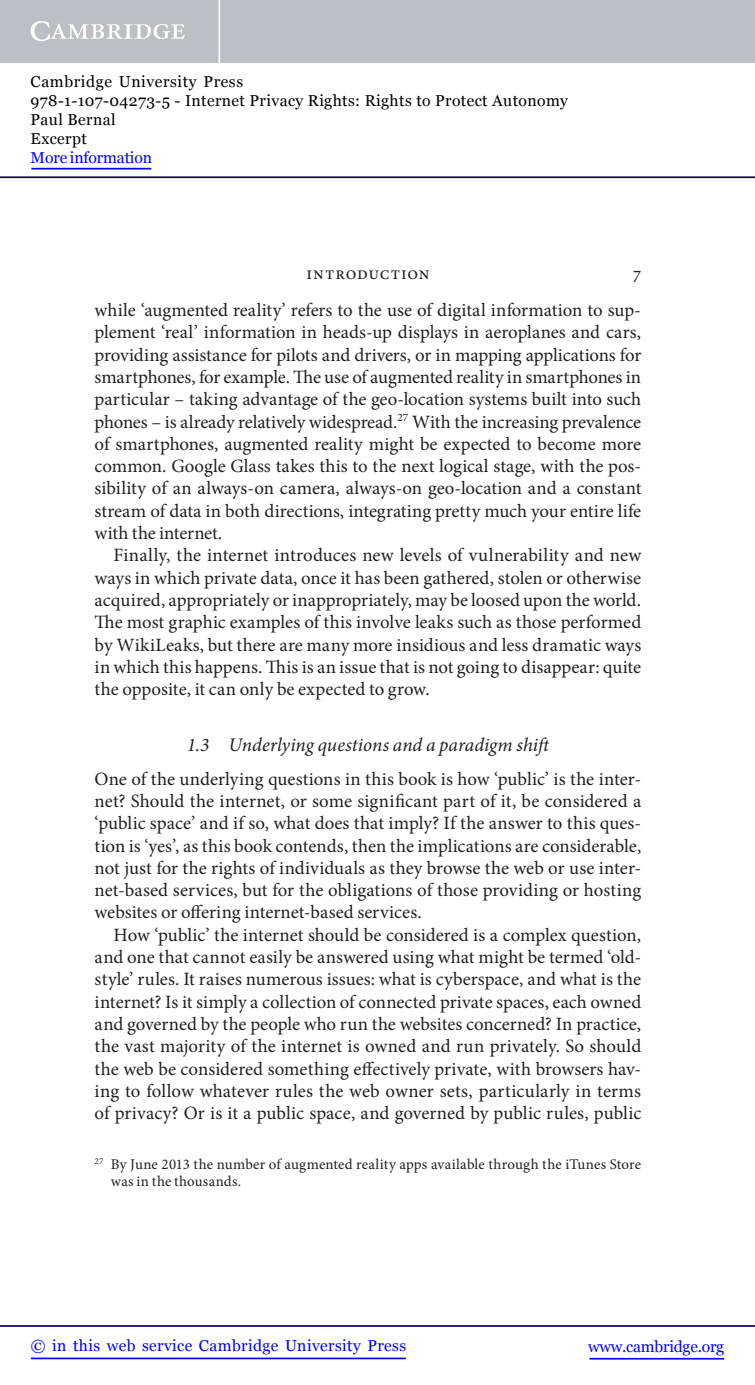
<style>
.page{position:relative;width:755px;height:1385px;background:#fff}
.page>*{position:absolute;margin:0;border:0;box-sizing:border-box;transform-origin:0 0}
.t1{font:italic 19.25px "Minion Pro";color:#231f20}
.t2{font:18.9px/22.2px "Minion Pro";color:#231f20;text-align:justify}
.t3{font:18.38px "Minion Pro";letter-spacing:.04em;color:#231f20}
.t4{font:15.75px/18.9px "Georgia";letter-spacing:.025em;color:#000}
.t5{font:15.75px "Georgia";letter-spacing:.025em;color:#00f}
.t6{font:15.75px "Georgia";letter-spacing:-.015em;color:#00f}
.t7{font:15.75px "Georgia";letter-spacing:-.01em;color:#00f}
.t8{font:14.88px/17.5px "Minion Pro";letter-spacing:.005em;color:#231f20}
</style>
<div class="page">
<hr style="left:589px;top:1358px;width:134px;height:1px;background:#00f">
<hr style="left:0;top:1325px;width:754px;height:2px;background:#150666">
<hr style="left:31px;top:1357px;width:374px;height:2px;background:#00f">
<div style="left:0;top:0;width:754px;height:63px;background:#bac0c6"></div>
<svg style="left:31px;top:21px;width:154px;height:20px"></svg>
<hr style="left:218px;top:0;width:2px;height:63px;background:#fff">
<hr style="left:0;top:176px;width:754px;height:2px;background:#150666">
<hr style="left:31px;top:168px;width:120px;height:1px;background:#00f">
<p class="t4" style="left:31px;top:72px;width:538px">Cambridge University Press<br>978-1-107-04273-5 - Internet Privacy Rights: Rights to Protect Autonomy<br>Paul Bernal<br>Excerpt</p>
<p class="t7" style="left:31px;top:148px;width:123px">More information</p>
<p class="t3" style="left:306px;top:266px;width:124px">Introduction</p>
<p class="t3" style="left:632px;top:266px;width:10px">7</p>
<p class="t2" style="left:95px;top:300px;width:548px">while ‘augmented reality’ refers to the use of digital information to sup&shy;plement ‘real’ information in heads-up displays in aeroplanes and cars, providing assistance for pilots and drivers, or in mapping applications for smartphones, for example. The use of augmented reality in smartphones in particular – taking advantage of the geo-location systems built into such phones – is already relatively widespread. <sup>27</sup> With the increasing prevalence of smartphones, augmented reality might be expected to become more common. Google Glass takes this to the next logical stage, with the pos&shy;sibility of an always-on camera, always-on geo-location and a constant stream of data in both directions, integrating pretty much your entire life with the internet .</p>
<p class="t2" style="left:95px;top:546px;width:548px;text-indent:19px">Finally, the internet introduces new levels of vulnerability and new ways in which private data, once it has been gathered, stolen or otherwise acquired, appropriately or inappropriately, may be loosed upon the world.<br>The most graphic examples of this involve leaks such as those performed by WikiLeaks, but there are many more insidious and less dramatic ways in which this happens. This is an issue that is not going to disappear: quite the opposite, it can only be expected to grow .</p>
<p class="t1" style="left:187px;top:737px;width:366px">1.3 Underlying questions and a paradigm shift</p>
<p class="t2" style="left:95px;top:769px;width:548px">One of the underlying questions in this book is how ‘public’ is the inter&shy;net? Should the internet, or some significant part of it, be considered a ‘public space’ and if so, what does that imply? If the answer to this ques&shy;tion is ‘yes’, as this book contends, then the implications are considerable, not just for the rights of individuals as they browse the web or use inter&shy;net-based services, but for the obligations of those providing or hosting websites or offering internet-based services.</p>
<p class="t2" style="left:95px;top:925px;width:548px;text-indent:19px">How ‘public’ the internet should be considered is a complex question, and one that cannot easily be answered using what might be termed ‘old&shy;style’ rules. It raises numerous issues: what is cyberspace, and what is the internet? Is it simply a collection of connected private spaces, each owned and governed by the people who run the websites concerned? In practice, the vast majority of the internet is owned and run privately. So should the web be considered something effectively private, with browsers hav&shy;ing to follow whatever rules the web owner sets, particularly in terms of privacy? Or is it a public space, and governed by public rules, public</p>
<p class="t8" style="left:111px;top:1156px;width:531px;text-indent:-16px"><sup>27</sup> By June 2013 the number of augmented reality apps available through the iTunes Store was in the thousands.</p>
<p class="t5" style="left:31px;top:1337px;width:376px">© in this web service Cambridge University Press</p>
<p class="t6" style="left:587px;top:1337px;width:137px">www.cambridge.org</p>
</div>
